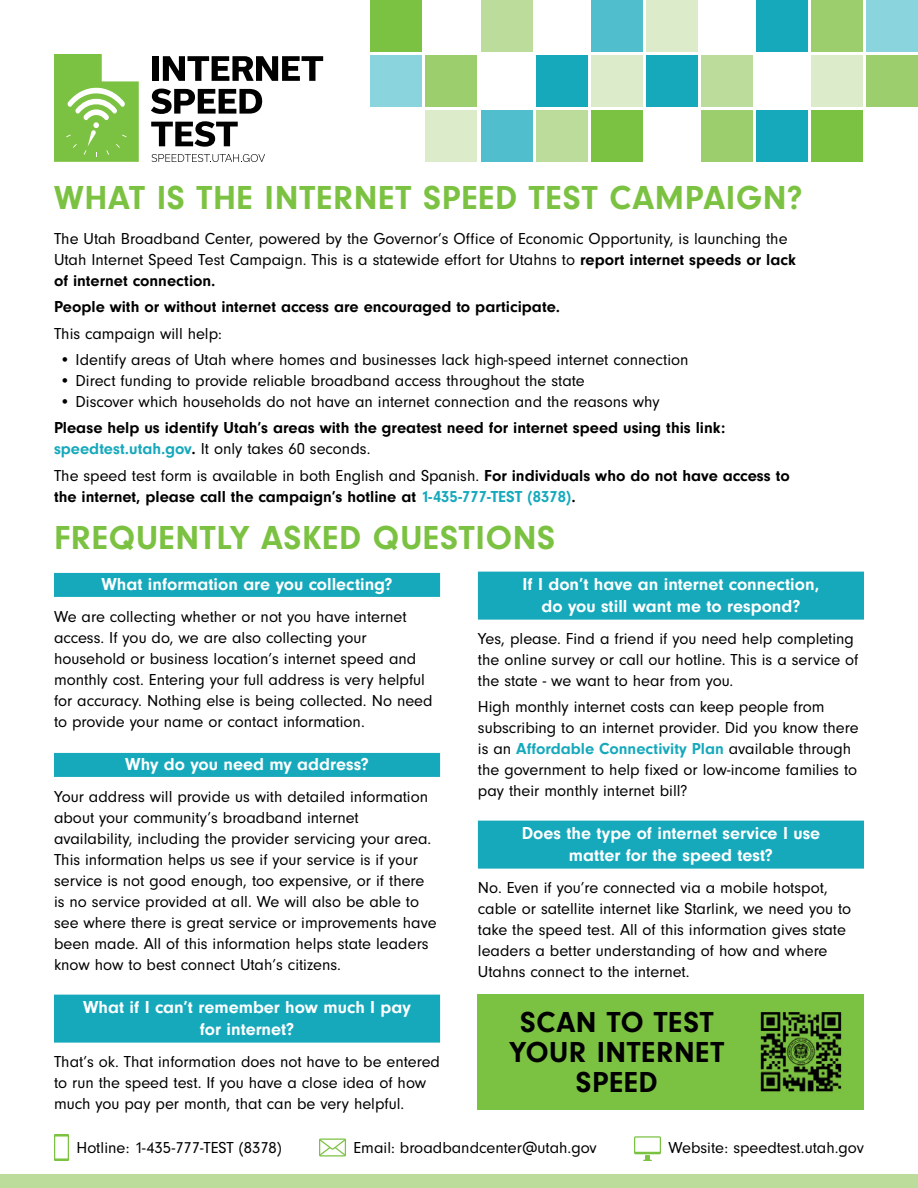
<style>
.page{position:relative;width:918px;height:1188px;background:#fff}
.page>*{position:absolute;margin:0;border:0;box-sizing:border-box;transform-origin:0 0}
.t1{font:700 34.5px "Neuzeit Gro";letter-spacing:.02em;color:#7cc242}
.t2{font:700 30px/30px "Neuzeit Gro";letter-spacing:.02em;color:#000;text-align:center}
.t3{font:700 18px/21.6px "Neuzeit Gro";color:#fff;text-align:center}
.t4{font:16.5px/21px "Neuzeit Gro";color:#000}
.t5{font:700 16.5px/21px "Neuzeit Gro";color:#000}
.s1{font-weight:700}
.s2{color:#16a9bc}
.s3{font-weight:400}
.s4{font-weight:700;color:#16a9bc}
</style>
<div class="page">
<div style="left:54px;top:573px;width:386px;height:24px;background:#16a9bc"></div>
<div style="left:54px;top:753px;width:386px;height:24px;background:#16a9bc"></div>
<div style="left:54px;top:995px;width:386px;height:48px;background:#16a9bc"></div>
<div style="left:478px;top:572px;width:386px;height:48px;background:#16a9bc"></div>
<div style="left:478px;top:821px;width:386px;height:48px;background:#16a9bc"></div>
<svg style="left:54px;top:54px;width:85px;height:108px"></svg>
<div style="left:153px;top:56px;width:6px;height:25px;background:#000"></div>
<svg style="left:163px;top:56px;width:160px;height:25px"></svg>
<svg style="left:151px;top:89px;width:111px;height:25px"></svg>
<svg style="left:151px;top:121px;width:87px;height:26px"></svg>
<svg style="left:152px;top:154px;width:113px;height:8px"></svg>
<div style="left:0;top:1174px;width:918px;height:14px;background:#bcdc9b"></div>
<div style="left:701px;top:110px;width:52px;height:52px;background:#9dce6e"></div>
<div style="left:536px;top:110px;width:52px;height:52px;background:#bcdc9b"></div>
<div style="left:866px;top:55px;width:52px;height:52px;background:#9dce6e"></div>
<div style="left:701px;top:55px;width:52px;height:52px;background:#bcdc9b"></div>
<div style="left:536px;top:55px;width:52px;height:52px;background:#16a9bc"></div>
<div style="left:370px;top:55px;width:52px;height:52px;background:#8ad4de"></div>
<div style="left:811px;top:55px;width:52px;height:52px;background:#dceccb"></div>
<div style="left:646px;top:55px;width:52px;height:52px;background:#16a9bc"></div>
<div style="left:591px;top:55px;width:52px;height:52px;background:#dceccb"></div>
<div style="left:370px;top:0;width:52px;height:52px;background:#7cc242"></div>
<div style="left:866px;top:0;width:52px;height:52px;background:#8ad4de"></div>
<div style="left:426px;top:55px;width:51px;height:52px;background:#9dce6e"></div>
<div style="left:811px;top:0;width:52px;height:52px;background:#9dce6e"></div>
<div style="left:646px;top:0;width:52px;height:52px;background:#dceccb"></div>
<div style="left:481px;top:0;width:51px;height:52px;background:#bcdc9b"></div>
<div style="left:756px;top:0;width:52px;height:52px;background:#16a9bc"></div>
<div style="left:591px;top:0;width:52px;height:52px;background:#50becd"></div>
<div style="left:811px;top:110px;width:52px;height:52px;background:#7cc242"></div>
<div style="left:481px;top:110px;width:51px;height:52px;background:#50becd"></div>
<div style="left:756px;top:110px;width:52px;height:52px;background:#16a9bc"></div>
<div style="left:591px;top:110px;width:52px;height:52px;background:#7cc242"></div>
<div style="left:426px;top:110px;width:51px;height:52px;background:#dceccb"></div>
<div style="left:478px;top:994px;width:386px;height:116px;background:#7cc242"></div>
<img style="left:760px;top:1012px;width:82px;height:80px">
<svg style="left:54px;top:1134px;width:15px;height:27px"></svg>
<svg style="left:319px;top:1138px;width:27px;height:19px"></svg>
<svg style="left:634px;top:1136px;width:27px;height:25px"></svg>
<h1 class="t1" style="left:54px;top:179px;width:750px">WHAT IS THE INTERNET SPEED TEST CAMPAIGN?</h1>
<p class="t4" style="left:54px;top:228px;width:743px">The Utah Broadband Center, powered by the Governor’s Office of Economic Opportunity, is launching the<br>Utah Internet Speed Test Campaign. This is a statewide effort for Utahns to <span class="s1">report internet speeds or lack of internet connection.</span></p>
<p class="t5" style="left:54px;top:296px;width:507px">People with or without internet access are encouraged to participate.</p>
<p class="t4" style="left:54px;top:323px;width:170px">This campaign will help:</p>
<p class="t4" style="left:59px;top:349px;width:631px">• Identify areas of Utah where homes and businesses lack high-speed internet connection</p>
<p class="t4" style="left:59px;top:370px;width:527px">• Direct funding to provide reliable broadband access throughout the state</p>
<p class="t4" style="left:59px;top:391px;width:602px">• Discover which households do not have an internet connection and the reasons why</p>
<p class="t5" style="left:54px;top:418px;width:673px">Please help us identify Utah’s areas with the greatest need for internet speed using this link: <span class="s2">speedtest.utah.gov</span>. <span class="s3">It only takes 60 seconds.</span></p>
<p class="t5" style="left:54px;top:465px;width:737px"><span class="s3">The speed test form is available in both English and Spanish.</span> For individuals who do not have access to the internet, please call the campaign’s hotline at <span class="s2">1-435-777-TEST (8378)</span>.</p>
<h1 class="t1" style="left:54px;top:519px;width:503px">FREQUENTLY ASKED QUESTIONS</h1>
<p class="t3" style="left:101px;top:574px;width:293px">What information are you collecting?</p>
<p class="t4" style="left:54px;top:607px;width:380px">We are collecting whether or not you have internet access. If you do, we are also collecting your household or business location’s internet speed and monthly cost. Entering your full address is very helpful for accuracy. Nothing else is being collected. No need to provide your name or contact information.</p>
<p class="t3" style="left:125px;top:754px;width:245px">Why do you need my address?</p>
<p class="t4" style="left:54px;top:787px;width:384px">Your address will provide us with detailed information about your community’s broadband internet availability, including the provider servicing your area.<br>This information helps us see if your service is if your service is not good enough, too expensive, or if there is no service provided at all. We will also be able to see where there is great service or improvements have been made. All of this information helps state leaders know how to best connect Utah’s citizens.</p>
<p class="t3" style="left:83px;top:997px;width:329px">What if I can’t remember how much I pay for internet?</p>
<p class="t4" style="left:54px;top:1051px;width:388px">That’s ok. That information does not have to be entered to run the speed test. If you have a close idea of how much you pay per month, that can be very helpful.</p>
<p class="t3" style="left:523px;top:574px;width:298px">If I don’t have an internet connection, do you still want me to respond?</p>
<p class="t4" style="left:478px;top:628px;width:382px">Yes, please. Find a friend if you need help completing the online survey or call our hotline. This is a service of the state - we want to hear from you.</p>
<p class="t4" style="left:478px;top:697px;width:382px">High monthly internet costs can keep people from subscribing to an internet provider. Did you know there is an <span class="s4">Affordable Connectivity Plan</span> available through the government to help fixed or low-income families to pay their monthly internet bill?</p>
<p class="t3" style="left:522px;top:823px;width:300px">Does the type of internet service I use matter for the speed test?</p>
<p class="t4" style="left:478px;top:877px;width:375px">No. Even if you’re connected via a mobile hotspot, cable or satellite internet like Starlink, we need you to take the speed test. All of this information gives state leaders a better understanding of how and where Utahns connect to the internet.</p>
<h2 class="t2" style="left:509px;top:1007px;width:216px">SCAN TO TEST<br>YOUR INTERNET<br>SPEED</h2>
<p class="t4" style="left:76px;top:1137px;width:207px">Hotline: 1-435-777-TEST (8378)</p>
<p class="t4" style="left:354px;top:1137px;width:245px">Email: broadbandcenter@utah.gov</p>
<p class="t4" style="left:669px;top:1137px;width:197px">Website: speedtest.utah.gov</p>
</div>
